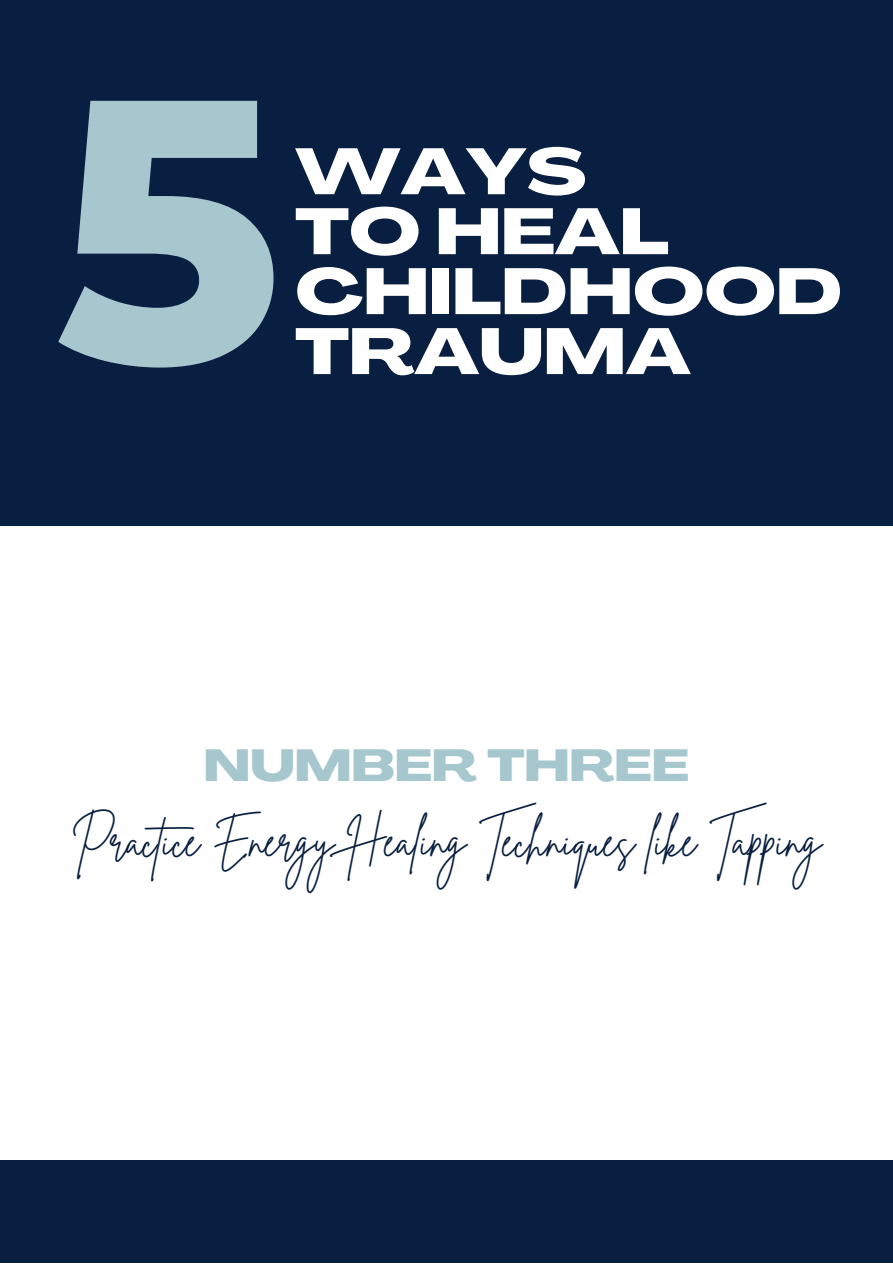
<style>
.page{position:relative;width:893px;height:1264px;background:#fff}
.page>*{position:absolute;margin:0;border:0;box-sizing:border-box;transform-origin:0 0}
.t1{font:800 373.5px "Montserrat";color:#a7c7ce}
.t2{font:800 64.2px/60px "Agrandir Grand";color:#fff}
.t3{font:800 44.25px "Agrandir Grand";color:#a7c7ce}
.t4{font:43.95px "Brittany Signature";color:#091f41}
</style>
<div class="page">
<div style="left:0;top:0;width:892px;height:1262px;background:#091f41"></div>
<div style="left:0;top:526px;width:892px;height:634px;background:#fff"></div>
<p class="t1" style="left:55px;top:1px;width:228px">5</p>
<p class="t2" style="left:295px;top:148px;width:292px">WAYS</p>
<p class="t2" style="left:295px;top:208px;width:548px">TO HEAL<br>CHILDHOOD</p>
<p class="t2" style="left:295px;top:328px;width:397px">TRAUMA</p>
<p class="t3" style="left:204px;top:748px;width:486px">NUMBER THREE</p>
<p class="t4" style="left:71px;top:812px;width:751px">Practice Energy Healing Techniques like Tapping</p>
</div>
